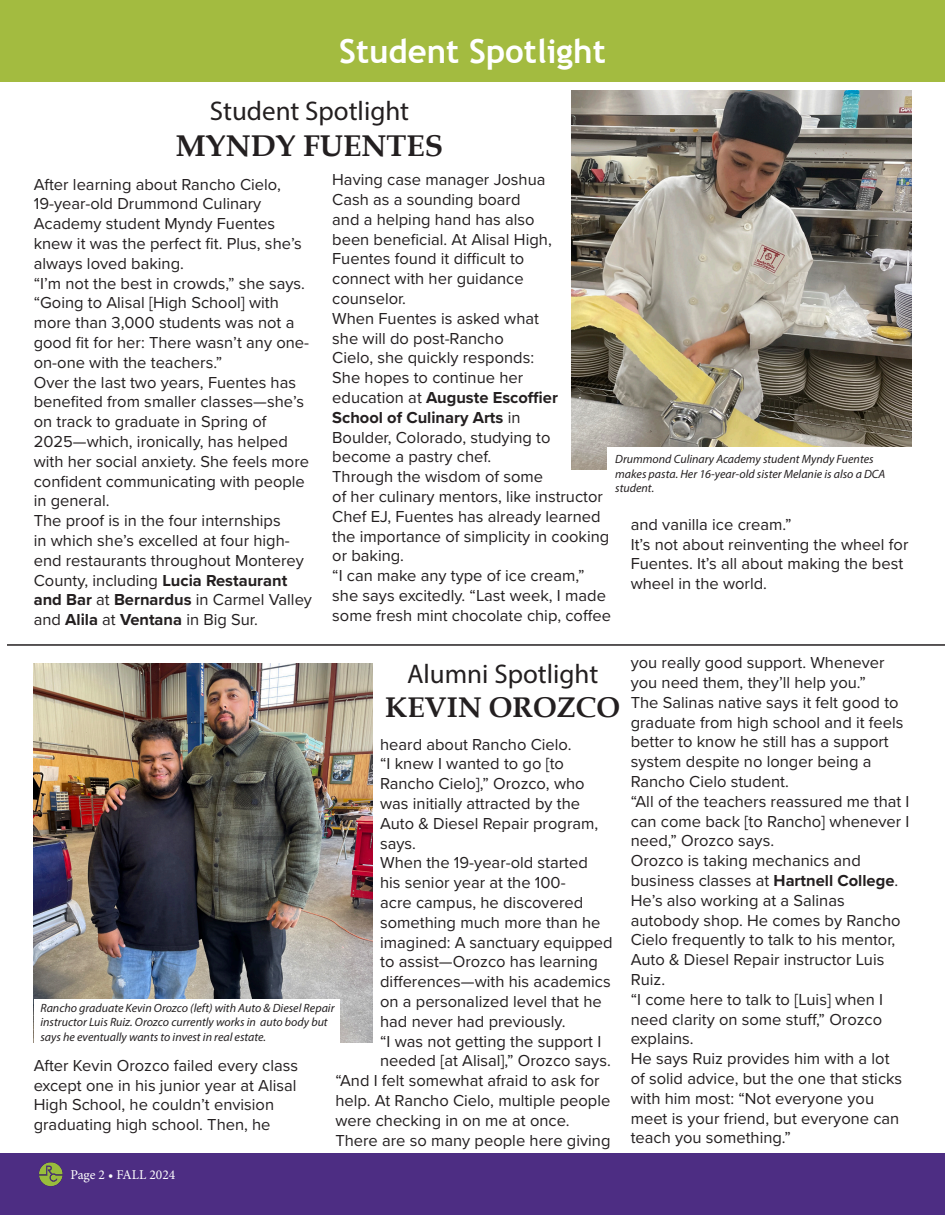
<style>
.page{position:relative;width:945px;height:1215px;background:#fff}
.page>*{position:absolute;margin:0;border:0;box-sizing:border-box;transform-origin:0 0}
.t1{font:700 33px "Trebuchet MS";color:#fff}
.t2{font:700 30px "Book Antiqua";color:#231f20}
.t3{font:700 28.5px "Book Antiqua";color:#231f20}
.t4{font:27px "Myriad Pro";color:#231f20}
.t5{font:16.5px/19.8px "Proxima Nova";color:#231f20}
.t6{font:13.5px "Minion Pro";color:#fff}
.t7{font:italic 12px/14.4px "Myriad Pro";color:#231f20}
.s1{font-weight:700}
</style>
<div class="page">
<div style="left:0;top:1154px;width:945px;height:61px;background:#4d2d83"></div>
<div style="left:0;top:0;width:945px;height:82px;background:#a3bb40"></div>
<img style="left:34px;top:664px;width:338px;height:379px">
<div style="left:34px;top:999px;width:306px;height:56px;background:#fff"></div>
<hr style="left:7px;top:644px;width:938px;height:2px;background:#231f20">
<img style="left:39px;top:1162px;width:24px;height:25px">
<img style="left:572px;top:90px;width:339px;height:379px">
<div style="left:608px;top:448px;width:310px;height:56px;background:#fff"></div>
<p class="t1" style="left:263px;top:21px;width:417px">Thank You To Our Sponsors</p>
<p class="t1" style="left:339px;top:30px;width:268px">Student Spotlight</p>
<p class="t4" style="left:210px;top:94px;width:201px">Student Spotlight</p>
<p class="t2" style="left:176px;top:126px;width:269px">MYNDY FUENTES</p>
<p class="t5" style="left:34px;top:173px;width:270px">After learning about Rancho Cielo,<br>19-year-old Drummond Culinary<br>Academy student Myndy Fuentes knew it was the perfect fit. Plus, she’s always loved baking.</p>
<p class="t5" style="left:34px;top:272px;width:277px">“I’m not the best in crowds,” she says. “Going to Alisal [High School] with more than 3,000 students was not a good fit for her: There wasn’t any one&shy;on-one with the teachers.”</p>
<p class="t5" style="left:34px;top:371px;width:277px">Over the last two years, Fuentes has benefited from smaller classes—she’s on track to graduate in Spring of 2025—which, ironically, has helped with her social anxiety. She feels more confident communicating with people in general.</p>
<p class="t5" style="left:34px;top:510px;width:280px">The proof is in the four internships<br>in which she’s excelled at four high&shy;end restaurants throughout Monterey County, including <span class="s1">Lucia Restaurant and Bar</span> at <span class="s1">Bernardus</span> in Carmel Valley and <span class="s1">Alila</span> at <span class="s1">Ventana</span> in Big Sur.</p>
<p class="t5" style="left:332px;top:169px;width:221px">Having case manager Joshua<br>Cash as a sounding board and a helping hand has also been beneficial. At Alisal High,<br>Fuentes found it difficult to connect with her guidance counselor.</p>
<p class="t5" style="left:332px;top:308px;width:227px">When Fuentes is asked what she will do post-Rancho<br>Cielo, she quickly responds:<br>She hopes to continue her education at <span class="s1">Auguste Escoffier<br>School of Culinary Arts</span> in<br>Boulder, Colorado, studying to become a pastry chef.</p>
<p class="t5" style="left:332px;top:466px;width:279px">Through the wisdom of some<br>of her culinary mentors, like instructor<br>Chef EJ, Fuentes has already learned the importance of simplicity in cooking or baking.</p>
<p class="t5" style="left:332px;top:565px;width:280px">“I can make any type of ice cream,” she says excitedly. “Last week, I made some fresh mint chocolate chip, coffee</p>
<p class="t7" style="left:615px;top:452px;width:272px">Drummond Culinary Academy student Myndy Fuentes makes pasta. Her 16-year-old sister Melanie is also a DCA student.</p>
<p class="t5" style="left:631px;top:514px;width:162px">and vanilla ice cream.”</p>
<p class="t5" style="left:631px;top:533px;width:279px">It’s not about reinventing the wheel for<br>Fuentes. It’s all about making the best wheel in the world.</p>
<p class="t4" style="left:407px;top:657px;width:193px">Alumni Spotlight</p>
<p class="t3" style="left:385px;top:688px;width:237px">KEVIN OROZCO</p>
<p class="t5" style="left:380px;top:733px;width:193px">heard about Rancho Cielo.</p>
<p class="t5" style="left:380px;top:753px;width:220px">“I knew I wanted to go [to<br>Rancho Cielo],” Orozco, who was initially attracted by the<br>Auto &amp; Diesel Repair program, says.</p>
<p class="t5" style="left:380px;top:852px;width:234px">When the 19-year-old started<br>his senior year at the 100-<br>acre campus, he discovered something much more than he imagined: A sanctuary equipped to assist—Orozco has learning differences—with his academics on a personalized level that he had never had previously.</p>
<p class="t5" style="left:380px;top:1030px;width:223px">“I was not getting the support I</p>
<p class="t5" style="left:380px;top:1050px;width:232px">needed [at Alisal],” Orozco says.</p>
<p class="t5" style="left:335px;top:1070px;width:266px">“And I felt somewhat afraid to ask for</p>
<p class="t5" style="left:335px;top:1090px;width:277px">help. At Rancho Cielo, multiple people</p>
<p class="t5" style="left:335px;top:1110px;width:236px">were checking in on me at once.</p>
<p class="t5" style="left:335px;top:1129px;width:277px">There are so many people here giving</p>
<p class="t7" style="left:40px;top:1000px;width:295px">Rancho graduate Kevin Orozco (left) with Auto &amp; Diesel Repair instructor Luis Ruiz. Orozco currently works in auto body but says he eventually wants to invest in real estate.</p>
<p class="t5" style="left:34px;top:1055px;width:266px">After Kevin Orozco failed every class except one in his junior year at Alisal High School, he couldn’t envision graduating high school. Then, he</p>
<p class="t6" style="left:70px;top:1166px;width:106px">Page 2 • FALL 2024</p>
<p class="t5" style="left:631px;top:652px;width:255px">you really good support. Whenever you need them, they’ll help you.”</p>
<p class="t5" style="left:631px;top:692px;width:274px">The Salinas native says it felt good to graduate from high school and it feels better to know he still has a support system despite no longer being a Rancho Cielo student.</p>
<p class="t5" style="left:631px;top:791px;width:280px;text-align:justify">“All of the teachers reassured me that I can come back [to Rancho] whenever I need,” Orozco says.</p>
<p class="t5" style="left:631px;top:850px;width:271px">Orozco is taking mechanics and business classes at <span class="s1">Hartnell College</span>.<br>He’s also working at a Salinas autobody shop. He comes by Rancho<br>Cielo frequently to talk to his mentor,<br>Auto &amp; Diesel Repair instructor Luis<br>Ruiz.</p>
<p class="t5" style="left:631px;top:989px;width:254px;text-align:justify">“I come here to talk to [Luis] when I need clarity on some stuff,” Orozco explains.</p>
<p class="t5" style="left:631px;top:1048px;width:273px">He says Ruiz provides him with a lot of solid advice, but the one that sticks with him most: “Not everyone you meet is your friend, but everyone can teach you something.”</p>
</div>
